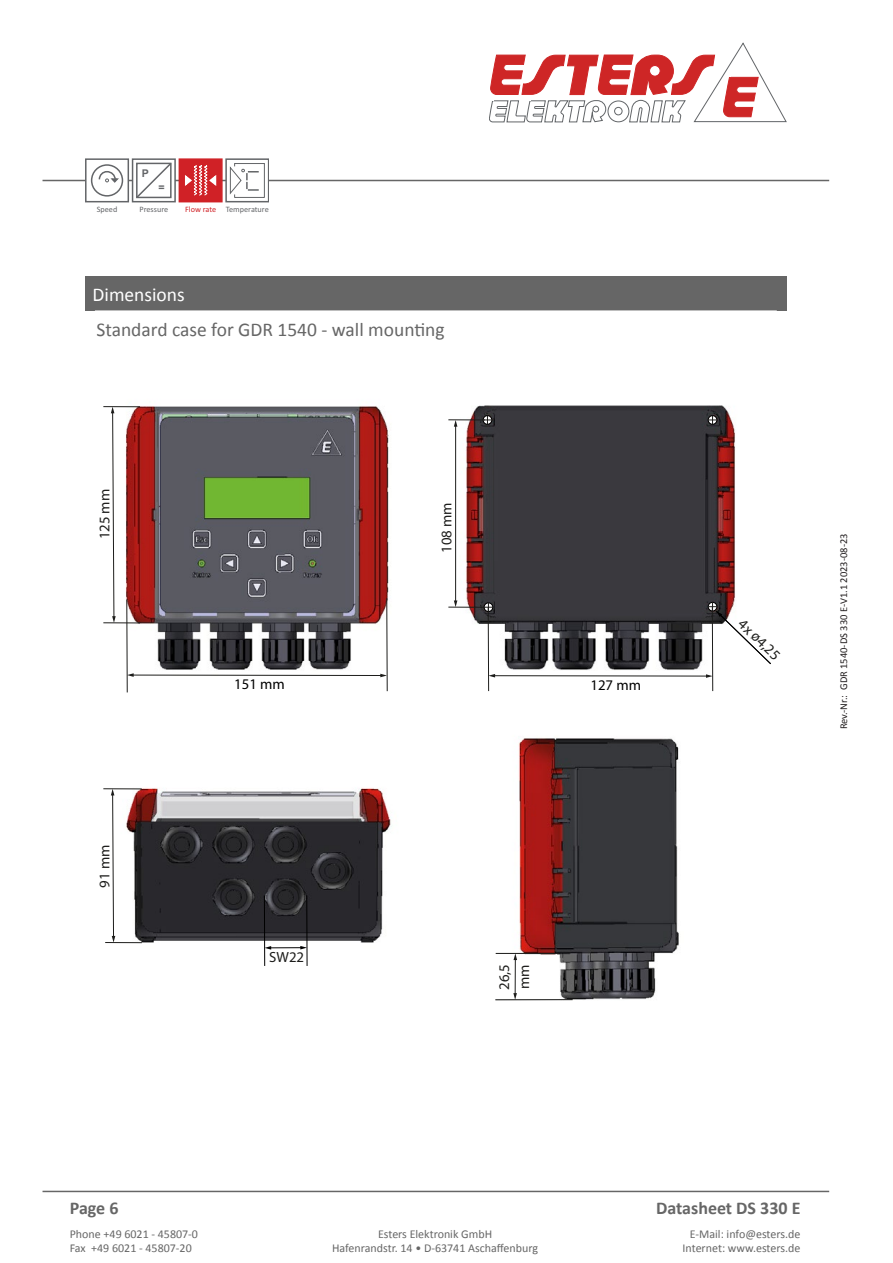
<style>
.page{position:relative;width:893px;height:1263px;background:#fff}
.page>*{position:absolute;margin:0;border:0;box-sizing:border-box;transform-origin:0 0}
.t1{font:19.5px "Calibri";color:#666}
.t2{font:19.5px "Calibri";color:#fff}
.t3{font:700 18px "Calibri";color:#666}
.t4{font:14.7px/20px "Myriad Pro";color:#1d1d1b}
.t5{font:14.7px "Myriad Pro";color:#000}
.t6{font:12px/14.4px "Calibri";color:#666}
.t7{font:700 10.65px "Arial";color:#636568}
.t8{font:10.5px "Calibri";color:#231f20}
.t9{font:8.25px "Calibri";color:#636568}
.s1{color:#d02126}
</style>
<div class="page">
<hr style="left:43px;top:180px;width:786px;height:1px;background:#666">
<hr style="left:43px;top:1191px;width:786px;height:1px;background:#666">
<svg style="left:489px;top:43px;width:298px;height:79px"></svg>
<div style="left:226px;top:159px;width:43px;height:43px;background:#fff"></div>
<div style="left:225px;top:158px;width:44px;height:44px;border:2px solid #636568"></div>
<div style="left:179px;top:158px;width:44px;height:44px;background:#d02126;border:2px solid #d02126"></div>
<svg style="left:185px;top:165px;width:32px;height:31px"></svg>
<div style="left:85px;top:158px;width:44px;height:44px;background:#fff;border:2px solid #636568"></div>
<div style="left:91px;top:164px;width:32px;height:33px;border:2px solid #636568;border-radius:50%"></div>
<svg style="left:98px;top:158px;width:79px;height:45px"></svg>
<hr style="left:264px;top:163px;width:1px;height:34px;background:#636568">
<svg style="left:229px;top:163px;width:35px;height:35px"></svg>
<div style="left:85px;top:276px;width:702px;height:34px;background:#666"></div>
<div style="left:95px;top:310px;width:682px;height:36px;border:2px solid #fff"></div>
<img style="left:103px;top:406px;width:286px;height:269px">
<hr style="left:103px;top:406px;width:37px;height:1px;background:#1d1d1b">
<img style="left:448px;top:405px;width:287px;height:287px">
<hr style="left:103px;top:622px;width:37px;height:1px;background:#1d1d1b">
<svg style="left:111px;top:407px;width:5px;height:216px"></svg>
<hr style="left:132px;top:675px;width:250px;height:1px;background:#1d1d1b">
<svg style="left:126px;top:599px;width:8px;height:94px"></svg>
<svg style="left:380px;top:598px;width:8px;height:94px"></svg>
<div style="left:483px;top:415px;width:9px;height:10px;border:1px solid #000;border-radius:50%"></div>
<svg style="left:483px;top:416px;width:9px;height:8px"></svg>
<div style="left:708px;top:415px;width:9px;height:10px;border:1px solid #000;border-radius:50%"></div>
<svg style="left:708px;top:416px;width:9px;height:8px"></svg>
<div style="left:483px;top:602px;width:10px;height:10px;border:1px solid #000;border-radius:50%"></div>
<svg style="left:484px;top:603px;width:9px;height:8px"></svg>
<svg style="left:708px;top:602px;width:63px;height:63px"></svg>
<hr style="left:448px;top:419px;width:37px;height:1px;background:#1d1d1b">
<hr style="left:448px;top:607px;width:37px;height:1px;background:#1d1d1b">
<hr style="left:455px;top:425px;width:1px;height:177px;background:#1d1d1b">
<svg style="left:454px;top:420px;width:3px;height:7px"></svg>
<svg style="left:454px;top:600px;width:3px;height:7px"></svg>
<hr style="left:712px;top:607px;width:1px;height:84px;background:#1d1d1b">
<hr style="left:488px;top:607px;width:1px;height:84px;background:#1d1d1b">
<hr style="left:494px;top:675px;width:213px;height:1px;background:#1d1d1b">
<svg style="left:489px;top:674px;width:6px;height:3px"></svg>
<svg style="left:706px;top:674px;width:7px;height:4px"></svg>
<img style="left:110px;top:788px;width:282px;height:178px">
<hr style="left:103px;top:788px;width:39px;height:1px;background:#1d1d1b">
<hr style="left:105px;top:942px;width:37px;height:1px;background:#1d1d1b">
<svg style="left:111px;top:789px;width:4px;height:153px"></svg>
<hr style="left:306px;top:895px;width:1px;height:71px;background:#000">
<hr style="left:270px;top:947px;width:32px;height:1px;background:#000">
<svg style="left:265px;top:946px;width:6px;height:4px"></svg>
<svg style="left:300px;top:946px;width:7px;height:3px"></svg>
<hr style="left:264px;top:895px;width:1px;height:71px;background:#000">
<img style="left:502px;top:738px;width:177px;height:262px">
<hr style="left:496px;top:953px;width:63px;height:1px;background:#1d1d1b">
<hr style="left:515px;top:959px;width:1px;height:35px;background:#1d1d1b">
<svg style="left:513px;top:953px;width:4px;height:7px"></svg>
<svg style="left:495px;top:993px;width:78px;height:8px"></svg>
<p class="t7" style="left:142px;top:167px;width:9px">P</p>
<p class="t7" style="left:158px;top:180px;width:8px">=</p>
<p class="t9" style="left:97px;top:204px;width:22px">Speed</p>
<p class="t9" style="left:139px;top:204px;width:30px">Pressure</p>
<p class="t9" style="left:185px;top:204px;width:85px"><span class="s1">Flow rate</span> Temperature</p>
<h1 class="t2" style="left:93px;top:282px;width:94px">Dimensions</h1>
<h1 class="t1" style="left:96px;top:317px;width:350px">Standard case for GDR 1540 - wall mounting</h1>
<p class="t4" style="left:94px;top:539px;width:52px;rotate:-90deg">125 mm</p>
<p class="t5" style="left:234px;top:675px;width:52px">151 mm</p>
<p class="t4" style="left:436px;top:553px;width:52px;rotate:-90deg">108 mm</p>
<p class="t4" style="left:94px;top:888px;width:44px;rotate:-90deg">91 mm</p>
<p class="t4" style="left:269px;top:947px;width:36px">SW22</p>
<p class="t4" style="left:494px;top:990px;width:27px;rotate:-90deg">26,5 mm</p>
<p class="t5" style="left:590px;top:676px;width:52px">127 mm</p>
<p class="t4" style="left:747px;top:614px;width:53px;rotate:43deg">4x ø4,25</p>
<p class="t8" style="left:837px;top:729px;width:197px;rotate:-90deg">Rev.-Nr.: GDR 1540-DS 330 E-V1.1 2023-08-23</p>
<h2 class="t3" style="left:70px;top:1197px;width:50px">Page 6</h2>
<h2 class="t3" style="left:656px;top:1197px;width:146px">Datasheet DS 330 E</h2>
<p class="t6" style="left:70px;top:1226px;width:130px">Phone +49 6021 - 45807-0<br>Fax +49 6021 - 45807-20</p>
<p class="t6" style="left:332px;top:1226px;width:208px;text-align:center">Esters Elektronik GmbH<br>Hafenrandstr. 14 • D-63741 Aschaffenburg</p>
<p class="t6" style="left:683px;top:1226px;width:119px;text-align:right">E-Mail: info@esters.de<br>Internet: www.esters.de</p>
</div>
